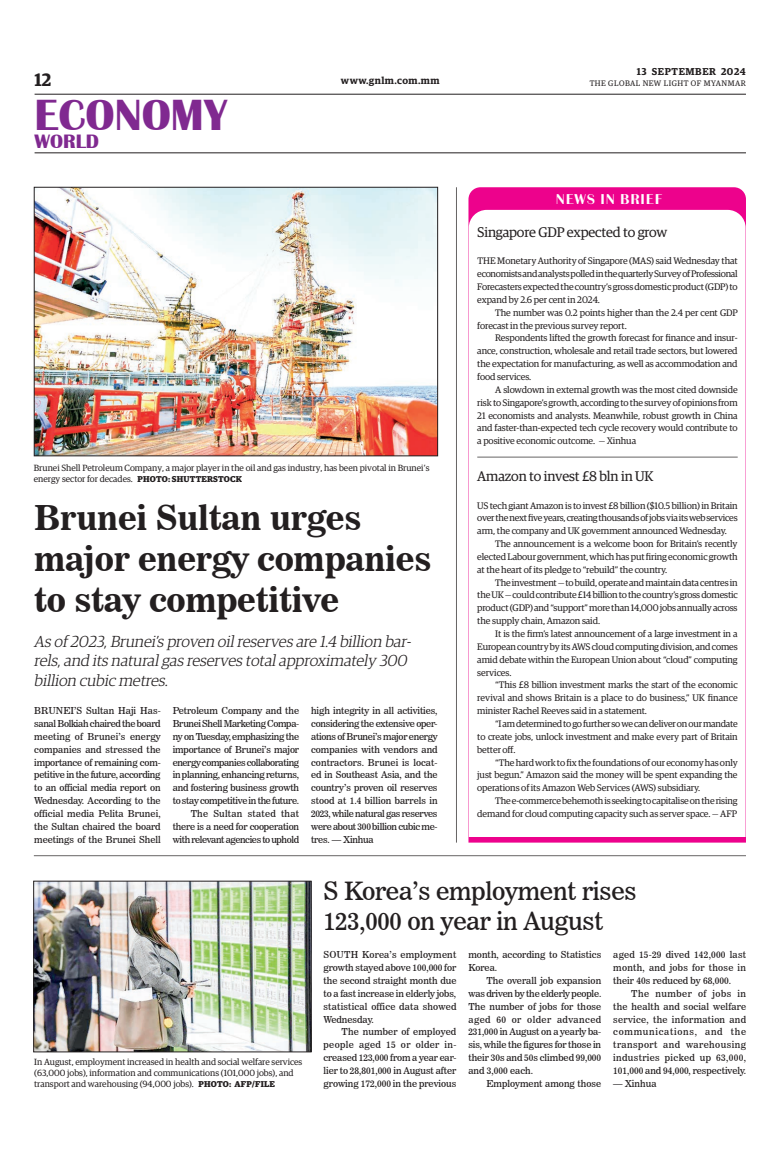
<style>
.page{position:relative;width:773px;height:1152px;background:#fff}
.page>*{position:absolute;margin:0;border:0;box-sizing:border-box;transform-origin:0 0}
.t1{font:700 45px "Britannic";color:#802990}
._2_Clm_Head{font:34px/40.8px "News 706 BT Bold C";letter-spacing:-.01em;color:#231f20}
._2_Clm_Head-2{font:25px/30px "News 706 BT Roman C";letter-spacing:-.01em;color:#231f20}
.t2{font:700 20px "Britannic";color:#802990}
.t3{font:600 18px "Guardian Egyp";color:#231f20}
.t4{font:italic 300 16px/19.2px "Guardian Egyp";color:#231f20}
.Brief_Head{font:14px "Guardian Egyp";letter-spacing:-.01em;color:#231f20}
._2nd_Body{font:14px "Britannic BQ";letter-spacing:.09em;color:#fff}
.t5{font:600 10px "Guardian Egyp";letter-spacing:.06em;color:#231f20}
.t6{font:600 10px "Guardian Egyp";letter-spacing:.04em;color:#231f20}
.Brief_2nd_Body{font:9.5px/12.9px "Guardian Egyp";letter-spacing:-.01em;color:#231f20;text-align:justify}
._2nd_Body-2{font:9.5px/12.9px "News 706 BT Roman C";letter-spacing:-.005em;color:#231f20;text-align:justify}
.Normal_Para{font:9.5px/12.9px "News 706 BT Roman C";letter-spacing:-.005em;color:#231f20;text-align:justify}
.t7{font:9px/10.8px "Guardian Egyp";color:#231f20}
.t8{font:8px "Guardian Egyp";letter-spacing:.06em;color:#231f20}
.s1{font-weight:700;font-size:8.5px}
</style>
<div class="page">
<hr style="left:35px;top:94px;width:711px;height:1px;background:#231f20">
<hr style="left:35px;top:152px;width:711px;height:1px;background:#231f20">
<img style="left:36px;top:189px;width:400px;height:265px">
<div style="left:34px;top:187px;width:404px;height:269px;border:1px solid #231f20"></div>
<svg style="left:468px;top:187px;width:278px;height:656px;background:#ee1e98"></svg>
<svg style="left:469px;top:210px;width:276px;height:627px"></svg>
<hr style="left:34px;top:855px;width:712px;height:1px;background:#231f20">
<hr style="left:477px;top:457px;width:260px;height:1px;background:#231f20">
<img style="left:36px;top:883px;width:273px;height:167px">
<div style="left:34px;top:881px;width:277px;height:171px;border:1px solid #231f20"></div>
<hr style="left:456px;top:187px;width:1px;height:656px;background:#231f20">
<h3 class="t3" style="left:35px;top:67px;width:18px">12</h3>
<h1 class="t1" style="left:35px;top:90px;width:194px">ECONOMY</h1>
<h3 class="t2" style="left:35px;top:130px;width:66px">WORLD</h3>
<p class="t5" style="left:637px;top:64px;width:110px">13 SEPTEMBER 2024</p>
<p class="t6" style="left:341px;top:73px;width:100px">www.gnlm.com.mm</p>
<p class="t8" style="left:589px;top:78px;width:158px">THE GLOBAL NEW LIGHT OF MYANMAR</p>
<p class="t7" style="left:34px;top:462px;width:397px">Brunei Shell Petroleum Company, a major player in the oil and gas industry, has been pivotal in Brunei’s energy sector for decades. <span class="s1">PHOTO: SHUTTERSTOCK</span></p>
<p class="_2_Clm_Head" style="left:34px;top:497px;width:399px">Brunei Sultan urges major energy companies to stay competitive</p>
<p class="t4" style="left:34px;top:631px;width:381px">As of 2023,Brunei’s proven oilreserves are 1.4 billion bar&shy;rels,and its naturalgas reserves totalapproximately 300 billion cubic metres.</p>
<p class="Normal_Para" style="left:34px;top:704px;width:128px">BRUNEI’S Sultan Haji Has&shy;sanal Bolkiah chaired the board meeting of Brunei’s energy companies and stressed the importance of remaining com&shy;petitive in the future, according to an official media report on Wednesday. According to the official media Pelita Brunei, the Sultan chaired the board meetings of the Brunei Shell</p>
<p class="Normal_Para" style="left:173px;top:704px;width:128px">Petroleum Company and the Brunei Shell Marketing Compa&shy;ny on Tuesday, emphasizing the importance of Brunei’s major energy companies collaborating in planning, enhancing returns, and fostering business growth to stay competitive in the future.</p>
<p class="_2nd_Body-2" style="left:311px;top:704px;width:128px">high integrity in all activities, considering the extensive oper&shy;ations of Brunei’s major energy companies with vendors and contractors. Brunei is locat&shy;ed in Southeast Asia, and the country’s proven oil reserves stood at 1.4 billion barrels in 2023, while natural gas reserves were about 300 billion cubic me&shy;tres. — Xinhua</p>
<p class="_2nd_Body-2" style="left:173px;top:807px;width:128px;text-indent:18px">The Sultan stated that there is a need for cooperation with relevant agencies to uphold</p>
<p class="_2nd_Body" style="left:556px;top:191px;width:107px">NEWS IN BRIEF</p>
<p class="Brief_Head" style="left:477px;top:222px;width:191px">Singapore GDP expected to grow</p>
<p class="Brief_2nd_Body" style="left:477px;top:254px;width:262px">THE Monetary Authority of Singapore (MAS) said Wednesday that economists and analysts polled in the quarterly Survey of Professional Forecasters expected the country’s gross domestic product (GDP) to expand by 2.6 per cent in 2024.</p>
<p class="Brief_2nd_Body" style="left:477px;top:305px;width:262px;text-indent:18px">The number was 0.2 points higher than the 2.4 per cent GDP forecast in the previous survey report.</p>
<p class="Brief_2nd_Body" style="left:477px;top:331px;width:262px;text-indent:18px">Respondents lifted the growth forecast for finance and insur&shy;ance, construction, wholesale and retail trade sectors, but lowered the expectation for manufacturing, as well as accommodation and food services.</p>
<p class="Brief_2nd_Body" style="left:477px;top:383px;width:262px;text-indent:18px">A slowdown in external growth was the most cited downside risk to Singapore’s growth, according to the survey of opinions from 21 economists and analysts. Meanwhile, robust growth in China and faster-than-expected tech cycle recovery would contribute to a positive economic outcome. — Xinhua</p>
<p class="Brief_Head" style="left:477px;top:467px;width:178px">Amazon to invest £8 bln in UK</p>
<p class="Brief_2nd_Body" style="left:477px;top:498px;width:262px">US tech giant Amazon is to invest £8 billion ($10.5 billion) in Britain over the next five years, creating thousands of jobs via its web services arm, the company and UK government announced Wednesday.</p>
<p class="Brief_2nd_Body" style="left:477px;top:537px;width:262px;text-indent:18px">The announcement is a welcome boon for Britain’s recently elected Labour government, which has put firing economic growth at the heart of its pledge to “rebuild” the country.</p>
<p class="Brief_2nd_Body" style="left:477px;top:575px;width:262px;text-indent:18px">The investment — to build, operate and maintain data centres in the UK — could contribute £14 billion to the country’s gross domestic product (GDP) and “support” more than 14,000 jobs annually across the supply chain, Amazon said.</p>
<p class="Brief_2nd_Body" style="left:477px;top:627px;width:262px;text-indent:18px">It is the firm’s latest announcement of a large investment in a European country by its AWS cloud computing division, and comes amid debate within the European Union about “cloud” computing services.</p>
<p class="Brief_2nd_Body" style="left:477px;top:678px;width:262px;text-indent:18px">“This £8 billion investment marks the start of the economic revival and shows Britain is a place to do business,” UK finance minister Rachel Reeves said in a statement.</p>
<p class="Brief_2nd_Body" style="left:477px;top:717px;width:262px;text-indent:18px">“I am determined to go further so we can deliver on our mandate to create jobs, unlock investment and make every part of Britain better off.</p>
<p class="Brief_2nd_Body" style="left:477px;top:755px;width:262px;text-indent:18px">“The hard work to fix the foundations of our economy has only just begun.” Amazon said the money will be spent expanding the operations of its Amazon Web Services (AWS) subsidiary.</p>
<p class="Brief_2nd_Body" style="left:477px;top:794px;width:262px;text-align:right">The e-commerce behemoth is seeking to capitalise on the rising demand for cloud computing capacity such as server space. — AFP</p>
<p class="t7" style="left:34px;top:1056px;width:270px">In August, employment increased in health and social welfare services (63,000 jobs), information and communications (101,000 jobs), and transport and warehousing (94,000 jobs). <span class="s1">PHOTO: AFP/FILE</span></p>
<p class="_2_Clm_Head-2" style="left:323px;top:876px;width:314px">S Korea’s employment rises<br>123,000 on year in August</p>
<p class="Normal_Para" style="left:323px;top:948px;width:134px">SOUTH Korea’s employment growth stayed above 100,000 for the second straight month due to a fast increase in elderly jobs, statistical office data showed Wednesday.</p>
<p class="_2nd_Body-2" style="left:323px;top:1025px;width:134px;text-indent:18px">The number of employed people aged 15 or older in&shy;creased 123,000 from a year ear&shy;lier to 28,801,000 in August after growing 172,000 in the previous</p>
<p class="_2nd_Body-2" style="left:468px;top:948px;width:134px">month, according to Statistics<br>Korea.</p>
<p class="_2nd_Body-2" style="left:468px;top:974px;width:134px;text-indent:18px">The overall job expansion was driven by the elderly people.<br>The number of jobs for those aged 60 or older advanced 231,000 in August on a yearly ba&shy;sis, while the figures for those in their 30s and 50s climbed 99,000 and 3,000 each.</p>
<p class="_2nd_Body-2" style="left:486px;top:1077px;width:116px">Employment among those</p>
<p class="_2nd_Body-2" style="left:613px;top:948px;width:134px">aged 15-29 dived 142,000 last month, and jobs for those in their 40s reduced by 68,000.</p>
<p class="_2nd_Body-2" style="left:613px;top:987px;width:134px;text-indent:18px">The number of jobs in the health and social welfare service, the information and communications, and the transport and warehousing industries picked up 63,000, 101,000 and 94,000, respectively.</p>
<p class="_2nd_Body-2" style="left:613px;top:1077px;width:45px">— Xinhua</p>
</div>
